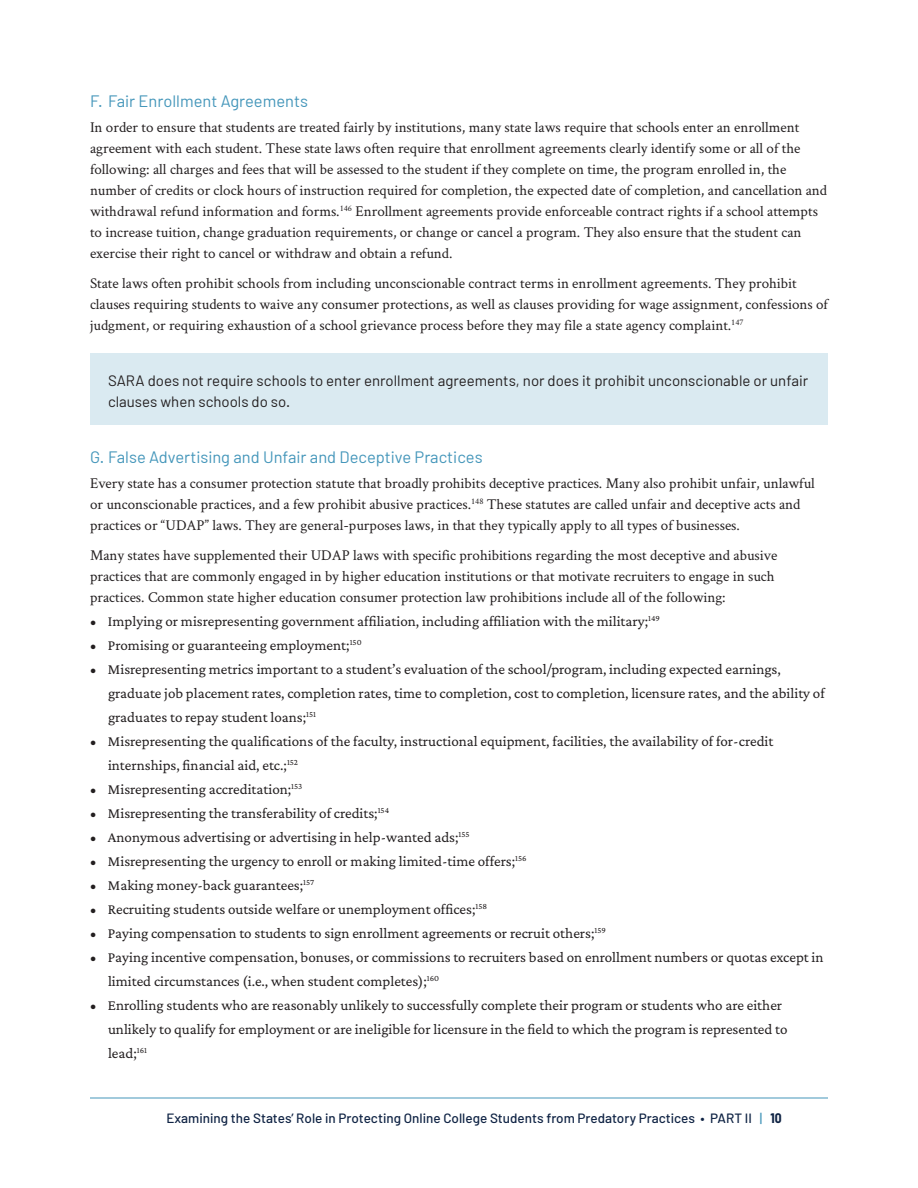
<style>
.page{position:relative;width:918px;height:1188px;background:#fff}
.page>*{position:absolute;margin:0;border:0;box-sizing:border-box;transform-origin:0 0}
.subsubhead{font:16.5px "Barlow";color:#4496ba}
.body_bullet{font:200 15px/24px "Crimson Pro";color:#231f20}
.body_text_no_space{font:15px/21px "Crimson Text";color:#231f20}
.body_text{font:15px/21px "Crimson Text";color:#231f20}
.box_text{font:15px/21px "Barlow";color:#231f20}
.t1{font:500 13.5px "Barlow";color:#0f2344}
.s1{color:#4496ba}
.s2{font-weight:700;font-stretch:semi-condensed}
</style>
<div class="page">
<hr style="left:90px;top:1098px;width:738px;height:1px;background:#4496ba">
<div style="left:90px;top:353px;width:738px;height:72px;background:#daeaf1"></div>
<p class="subsubhead" style="left:90px;top:90px;width:220px">F. Fair Enrollment Agreements</p>
<p class="body_text_no_space" style="left:90px;top:116px;width:739px">In order to ensure that students are treated fairly by institutions, many state laws require that schools enter an enrollment agreement with each student. These state laws often require that enrollment agreements clearly identify some or all of the following: all charges and fees that will be assessed to the student if they complete on time, the program enrolled in, the number of credits or clock hours of instruction required for completion, the expected date of completion, and cancellation and withdrawal refund information and forms.<sup>146</sup> Enrollment agreements provide enforceable contract rights if a school attempts to increase tuition, change graduation requirements, or change or cancel a program. They also ensure that the student can exercise their right to cancel or withdraw and obtain a refund.</p>
<p class="body_text" style="left:90px;top:272px;width:739px">State laws often prohibit schools from including unconscionable contract terms in enrollment agreements. They prohibit clauses requiring students to waive any consumer protections, as well as clauses providing for wage assignment, confessions of judgment, or requiring exhaustion of a school grievance process before they may file a state agency complaint.<sup>147</sup></p>
<p class="box_text" style="left:108px;top:370px;width:702px">SARA does not require schools to enter enrollment agreements, nor does it prohibit unconscionable or unfair clauses when schools do so.</p>
<p class="subsubhead" style="left:90px;top:447px;width:394px">G. False Advertising and Unfair and Deceptive Practices</p>
<p class="body_text_no_space" style="left:90px;top:473px;width:726px">Every state has a consumer protection statute that broadly prohibits deceptive practices. Many also prohibit unfair, unlawful or unconscionable practices, and a few prohibit abusive practices.<sup>148</sup> These statutes are called unfair and deceptive acts and practices or “UDAP” laws. They are general-purposes laws, in that they typically apply to all types of businesses.</p>
<p class="body_text" style="left:90px;top:545px;width:689px">Many states have supplemented their UDAP laws with specific prohibitions regarding the most deceptive and abusive practices that are commonly engaged in by higher education institutions or that motivate recruiters to engage in such practices. Common state higher education consumer protection law prohibitions include all of the following:</p>
<p class="body_bullet" style="left:90px;top:609px;width:571px">• Implying or misrepresenting government affiliation, including affiliation with the military;<sup>149</sup></p>
<p class="body_bullet" style="left:90px;top:633px;width:273px">• Promising or guaranteeing employment;<sup>150</sup></p>
<p class="body_bullet" style="left:108px;top:657px;width:718px;text-indent:-18px">• Misrepresenting metrics important to a student’s evaluation of the school/program, including expected earnings, graduate job placement rates, completion rates, time to completion, cost to completion, licensure rates, and the ability of graduates to repay student loans;<sup>151</sup></p>
<p class="body_bullet" style="left:108px;top:729px;width:667px;text-indent:-18px">• Misrepresenting the qualifications of the faculty, instructional equipment, facilities, the availability of for-credit internships, financial aid, etc.;<sup>152</sup></p>
<p class="body_bullet" style="left:90px;top:777px;width:214px">• Misrepresenting accreditation;<sup>153</sup></p>
<p class="body_bullet" style="left:90px;top:801px;width:301px">• Misrepresenting the transferability of credits;<sup>154</sup></p>
<p class="body_bullet" style="left:90px;top:825px;width:381px">• Anonymous advertising or advertising in help-wanted ads;<sup>155</sup></p>
<p class="body_bullet" style="left:90px;top:849px;width:438px">• Misrepresenting the urgency to enroll or making limited-time offers;<sup>156</sup></p>
<p class="body_bullet" style="left:90px;top:873px;width:226px">• Making money-back guarantees;<sup>157</sup></p>
<p class="body_bullet" style="left:90px;top:897px;width:399px">• Recruiting students outside welfare or unemployment offices;<sup>158</sup></p>
<p class="body_bullet" style="left:90px;top:921px;width:517px">• Paying compensation to students to sign enrollment agreements or recruit others;<sup>159</sup></p>
<p class="body_bullet" style="left:108px;top:945px;width:717px;text-indent:-18px">• Paying incentive compensation, bonuses, or commissions to recruiters based on enrollment numbers or quotas except in limited circumstances (i.e., when student completes);<sup>160</sup></p>
<p class="body_bullet" style="left:108px;top:993px;width:681px;text-indent:-18px">• Enrolling students who are reasonably unlikely to successfully complete their program or students who are either unlikely to qualify for employment or are ineligible for licensure in the field to which the program is represented to lead;<sup>161</sup></p>
<p class="t1" style="left:167px;top:1110px;width:617px">Examining the States’ Role in Protecting Online College Students from Predatory Practices • PART II <span class="s1">|</span> <span class="s2">10</span></p>
</div>
